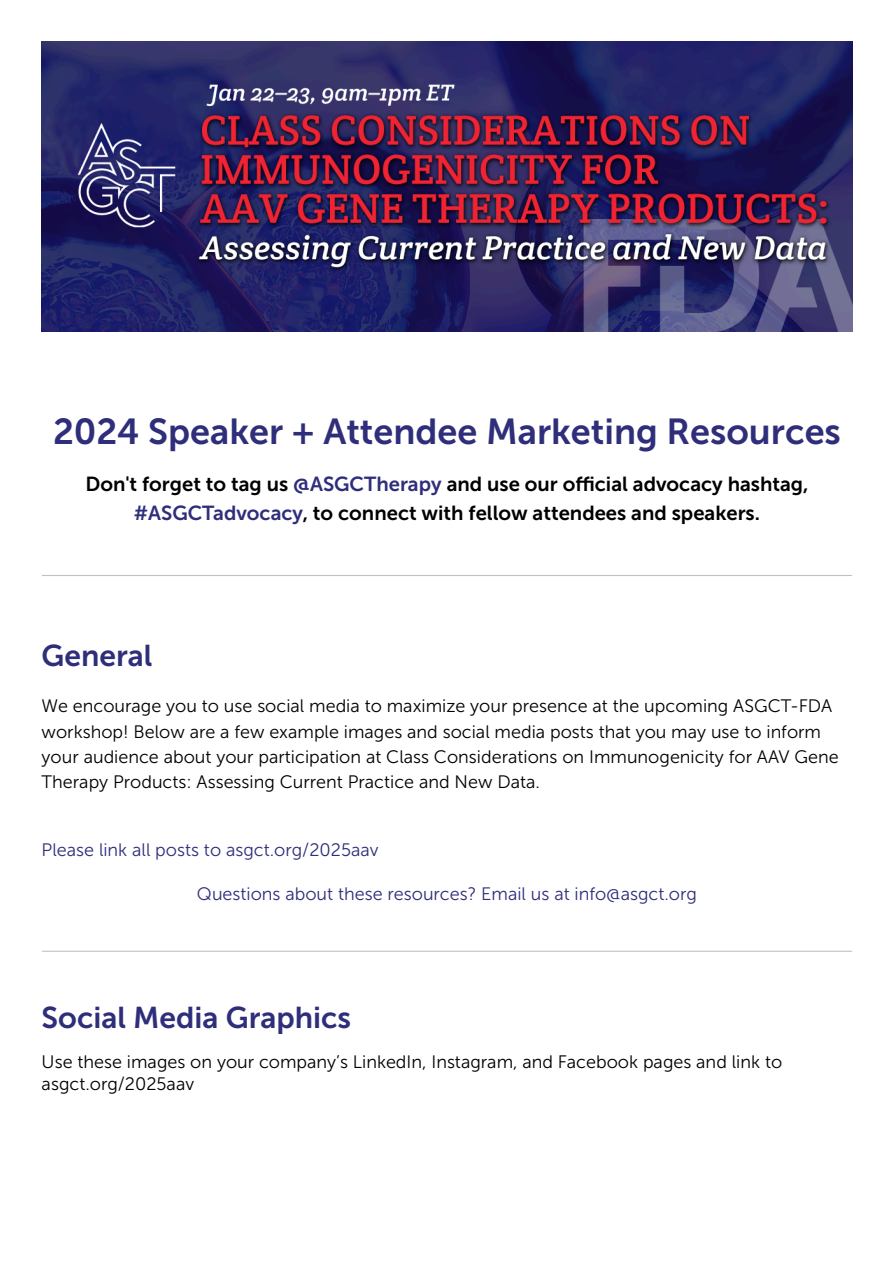
<style>
.page{position:relative;width:894px;height:1263px;background:#fff}
.page>*{position:absolute;margin:0;border:0;box-sizing:border-box;transform-origin:0 0}
.t1{font:36px "Museo Sans 700";color:#2f2e7b}
.t2{font:30px "Museo Sans 700";color:#2f2e7b}
.t3{font:20.25px/29.2px "Museo Sans 700";color:#000;text-align:center}
.t4{font:18px/25.2px "Museo Sans 300";color:#000}
.t5{font:18px "Museo Sans 300";color:#2f2e7b}
.s1{color:#2f2e7b}
</style>
<div class="page">
<img style="left:42px;top:42px;width:810px;height:290px">
<hr style="left:42px;top:575px;width:809px;height:1px;background:#bfc3c8">
<hr style="left:42px;top:951px;width:809px;height:1px;background:#bfc3c8">
<h1 class="t1" style="left:53px;top:411px;width:789px">2024 Speaker + Attendee Marketing Resources</h1>
<p class="t3" style="left:85px;top:469px;width:724px">Don't forget to tag us <span class="s1">@ASGCTherapy</span> and use our official advocacy hashtag, <span class="s1">#ASGCTadvocacy</span>, to connect with fellow attendees and speakers.</p>
<h2 class="t2" style="left:42px;top:638px;width:112px">General</h2>
<p class="t4" style="left:42px;top:693px;width:798px">We encourage you to use social media to maximize your presence at the upcoming ASGCT-FDA workshop! Below are a few example images and social media posts that you may use to inform your audience about your participation at Class Considerations on Immunogenicity for AAV Gene Therapy Products: Assessing Current Practice and New Data.</p>
<p class="t5" style="left:42px;top:839px;width:338px">Please link all posts to asgct.org/2025aav</p>
<p class="t5" style="left:197px;top:883px;width:501px">Questions about these resources? Email us at info@asgct.org</p>
<h2 class="t2" style="left:42px;top:1000px;width:311px">Social Media Graphics</h2>
<p class="t4" style="left:42px;top:1050px;width:741px;line-height:22.5px">Use these images on your company’s LinkedIn, Instagram, and Facebook pages and link to asgct.org/2025aav</p>
</div>
